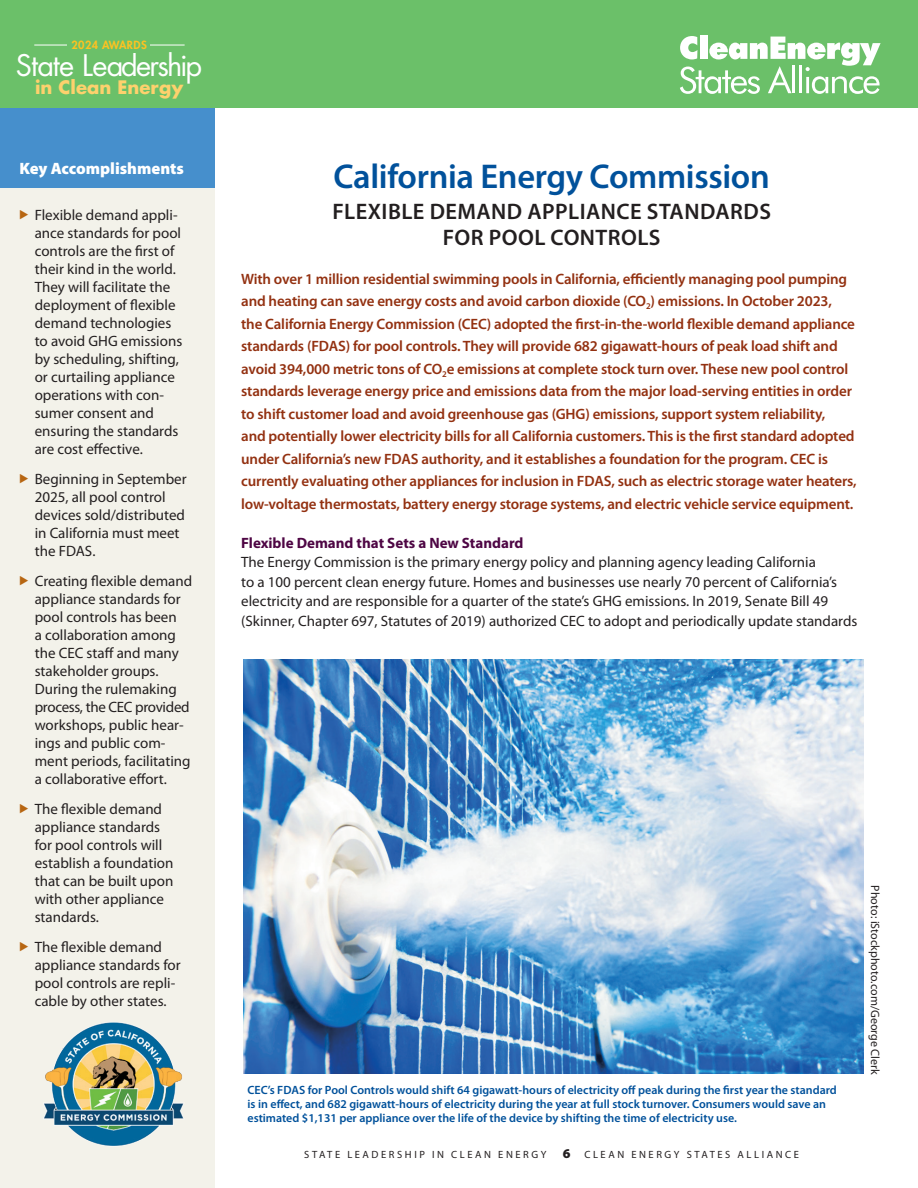
<style>
.page{position:relative;width:918px;height:1188px;background:#fff}
.page>*{position:absolute;margin:0;border:0;box-sizing:border-box;transform-origin:0 0}
.t1{font:600 34.5px "Myriad Pro";letter-spacing:-.01em;color:#01519b}
.t2{font:28.95px "Futura Std";letter-spacing:-.06em;color:#fff}
.t3{font:600 22.5px/25.5px "Myriad Pro";letter-spacing:.02em;color:#231f20;text-align:center}
.t4{font:700 18.15px "Futura Std";color:#fed16d}
.t5{font:900 16.5px "Myriad Pro";color:#fff}
.t6{font:15px/18px "Myriad Pro";color:#231f20}
.t7{font:600 15px/22.5px "Myriad Pro";letter-spacing:-.01em;color:#933111}
.t8{font:700 15px "Myriad Pro";color:#4e0644}
.t9{font:600 12px/14.4px "Myriad Pro";color:#01519b}
.t10{font:12px "Myriad Pro";color:#231f20}
.t11{font:800 10.95px "Futura Std";letter-spacing:.04em;color:#fec221}
.t12{font:10.5px "Myriad Pro";letter-spacing:.245em;color:#231f20}
.s1{font-weight:900;font-size:13.5px}
</style>
<div class="page">
<div style="left:0;top:108px;width:214px;height:1080px;background:#f3f2ea"></div>
<div style="left:0;top:108px;width:214px;height:79px;background:#468fcc"></div>
<img style="left:43px;top:1022px;width:141px;height:124px">
<div style="left:0;top:0;width:918px;height:108px;background:#6bc069"></div>
<div style="left:700px;top:35px;width:7px;height:24px;background:#fff"></div>
<svg style="left:680px;top:36px;width:201px;height:58px"></svg>
<hr style="left:34px;top:45px;width:151px;height:1px;background:#fff">
<div style="left:67px;top:39px;width:83px;height:13px;background:#6bc069"></div>
<img style="left:243px;top:659px;width:621px;height:415px">
<p class="t11" style="left:71px;top:38px;width:77px">2024 AWARDS</p>
<h2 class="t2" style="left:16px;top:47px;width:188px">State Leadership</h2>
<p class="t4" style="left:35px;top:75px;width:150px">in Clean Energy</p>
<p class="t5" style="left:20px;top:158px;width:166px">Key Accomplishments</p>
<p class="t6" style="left:35px;top:206px;width:149px">Flexible demand appli&shy;ance standards for pool controls are the first of their kind in the world.<br>They will facilitate the deployment of flexible demand technologies to avoid GHG emissions by scheduling, shifting, or curtailing appliance operations with con&shy;sumer consent and ensuring the standards are cost effective.</p>
<p class="t6" style="left:35px;top:470px;width:153px">Beginning in September<br>2025, all pool control devices sold/distributed in California must meet the FDAS.</p>
<p class="t6" style="left:35px;top:572px;width:159px">Creating flexible demand appliance standards for pool controls has been<br>a collaboration among the CEC staff and many stakeholder groups.<br>During the rulemaking process, the CEC provided workshops, public hear&shy;ings and public com&shy;ment periods, facilitating a collaborative effort.</p>
<p class="t6" style="left:35px;top:800px;width:140px">The flexible demand appliance standards for pool controls will establish a foundation that can be built upon with other appliance standards.</p>
<p class="t6" style="left:35px;top:938px;width:148px">The flexible demand appliance standards for pool controls are repli&shy;cable by other states.</p>
<h1 class="t1" style="left:334px;top:154px;width:438px">California Energy Commission</h1>
<h3 class="t3" style="left:332px;top:199px;width:440px">FLEXIBLE DEMAND APPLIANCE STANDARDS<br>FOR POOL CONTROLS</h3>
<p class="t7" style="left:241px;top:267px;width:617px">With over 1 million residential swimming pools in California, efficiently managing pool pumping and heating can save energy costs and avoid carbon dioxide (CO<sub>2</sub>) emissions. In October 2023, the California Energy Commission (CEC) adopted the first-in-the-world flexible demand appliance standards (FDAS) for pool controls. They will provide 682 gigawatt-hours of peak load shift and avoid 394,000 metric tons of CO<sub>2</sub>e emissions at complete stock turn over. These new pool control standards leverage energy price and emissions data from the major load-serving entities in order to shift customer load and avoid greenhouse gas (GHG) emissions, support system reliability,<br>and potentially lower electricity bills for all California customers. This is the first standard adopted under California’s new FDAS authority, and it establishes a foundation for the program. CEC is currently evaluating other appliances for inclusion in FDAS, such as electric storage water heaters, low-voltage thermostats, battery energy storage systems, and electric vehicle service equipment.</p>
<p class="t8" style="left:241px;top:533px;width:284px">Flexible Demand that Sets a New Standard</p>
<p class="t6" style="left:241px;top:552px;width:618px;line-height:19.5px">The Energy Commission is the primary energy policy and planning agency leading California<br>to a 100 percent clean energy future. Homes and businesses use nearly 70 percent of California’s electricity and are responsible for a quarter of the state’s GHG emissions. In 2019, Senate Bill 49 (Skinner, Chapter 697, Statutes of 2019) authorized CEC to adopt and periodically update standards</p>
<p class="t9" style="left:248px;top:1082px;width:591px">CEC’s FDAS for Pool Controls would shift 64 gigawatt-hours of electricity off peak during the first year the standard is in effect, and 682 gigawatt-hours of electricity during the year at full stock turnover. Consumers would save an estimated $1,131 per appliance over the life of the device by shifting the time of electricity use.</p>
<p class="t12" style="left:304px;top:1148px;width:268px">STATE LEADERSHIP IN CLEAN ENERGY <span class="s1">6</span></p>
<p class="t12" style="left:584px;top:1148px;width:216px">CLEAN ENERGY STATES ALLIANCE</p>
<p class="t10" style="left:883px;top:885px;width:191px;rotate:90deg">Photo: iStockphoto.com/George Clerk</p>
</div>
